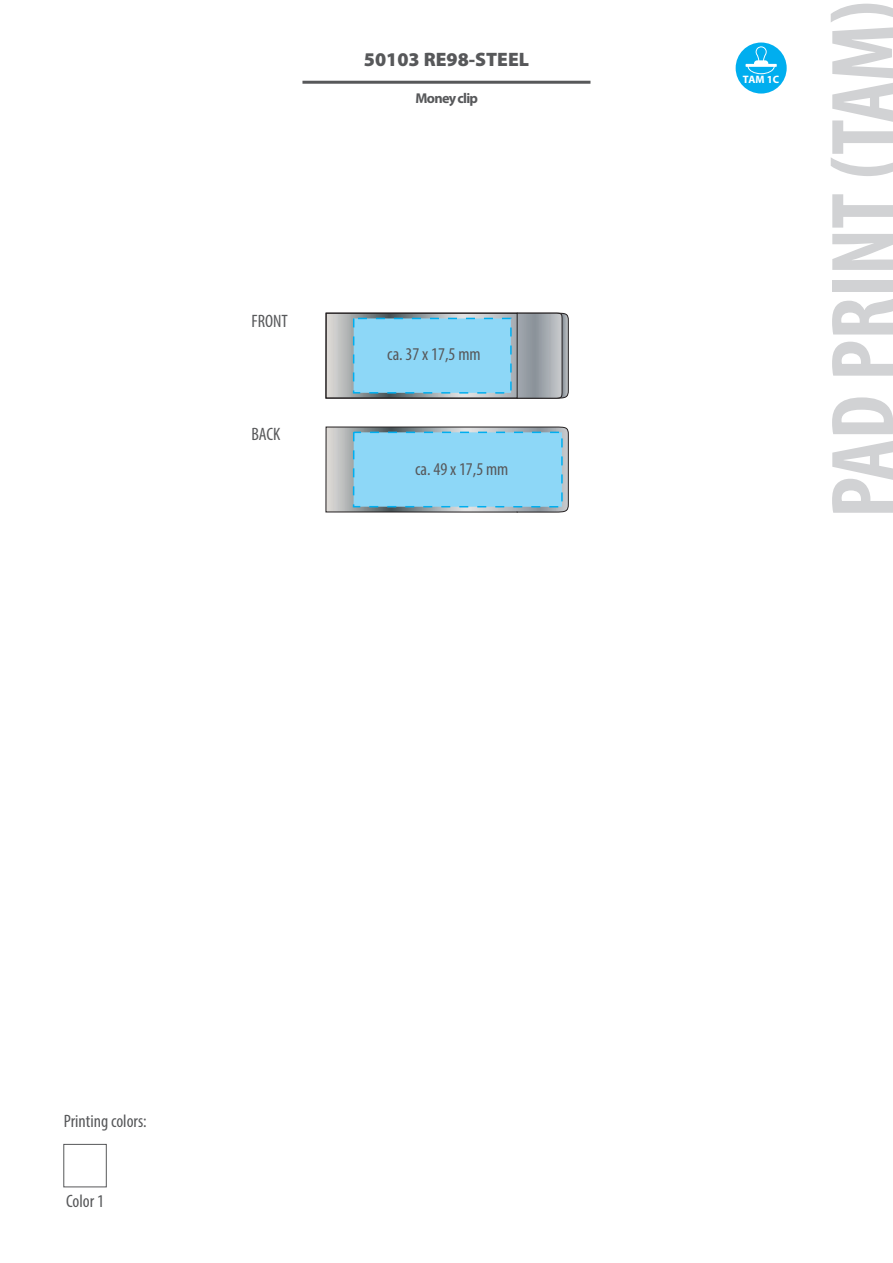
<style>
.page{position:relative;width:893px;height:1263px;background:#fff}
.page>*{position:absolute;margin:0;border:0;box-sizing:border-box;transform-origin:0 0}
.t1{font:700 condensed 90px "Myriad Pro";color:#d1d2d4}
.t2{font:900 19.5px "Myriad Pro";color:#57585a}
.t3{font:condensed 18px "Myriad Pro";color:#57585a}
.t4{font:700 14.25px "Myriad Pro";letter-spacing:-.055em;color:#57585a}
.t5{font:700 10.8px "Myriad Pro";color:#fff}
</style>
<div class="page">
<hr style="left:302px;top:81px;width:288px;height:3px;background:#57585a">
<div style="left:736px;top:43px;width:51px;height:51px;background:#00aeef;border-radius:50%"></div>
<svg style="left:746px;top:46px;width:31px;height:28px"></svg>
<svg style="left:325px;top:312px;width:244px;height:87px;background:#91bed2"></svg>
<svg style="left:325px;top:426px;width:244px;height:87px;background:#90cae2"></svg>
<div style="left:63px;top:1144px;width:44px;height:43px;border:1px solid #57585a"></div>
<p class="t2" style="left:364px;top:47px;width:167px">50103 RE98-STEEL</p>
<p class="t4" style="left:416px;top:89px;width:64px">Money clip</p>
<p class="t3" style="left:251px;top:310px;width:38px">FRONT</p>
<p class="t3" style="left:251px;top:423px;width:30px">BACK</p>
<p class="t3" style="left:387px;top:343px;width:95px">ca. 37 x 17,5 mm</p>
<p class="t3" style="left:415px;top:458px;width:95px">ca. 49 x 17,5 mm</p>
<p class="t5" style="left:743px;top:73px;width:38px">TAM 1C</p>
<h1 class="t1" style="left:807px;top:518px;width:519px;rotate:-90deg">PAD PRINT (TAM)</h1>
<p class="t3" style="left:64px;top:1110px;width:84px">Printing colors:</p>
<p class="t3" style="left:66px;top:1190px;width:39px">Color 1</p>
</div>
